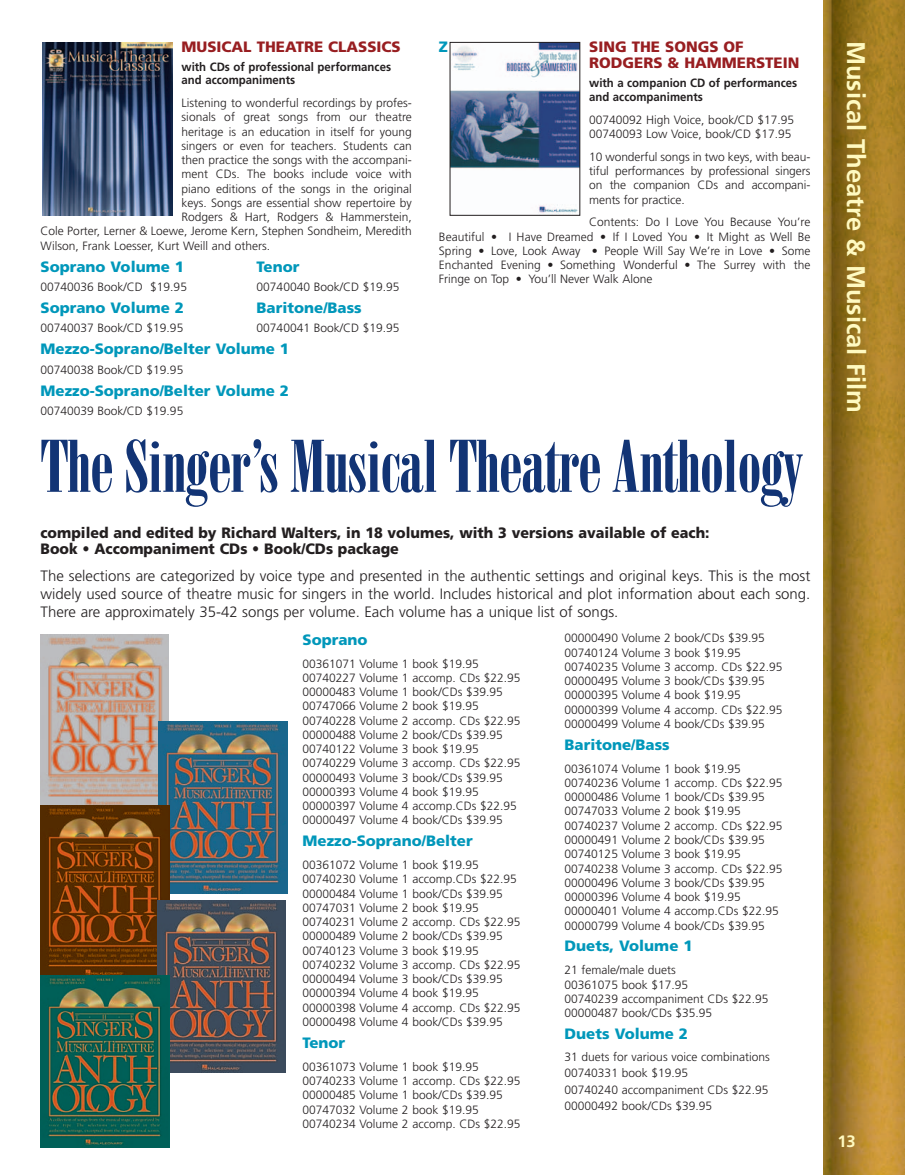
<style>
.page{position:relative;width:905px;height:1175px;background:#fff}
.page>*{position:absolute;margin:0;border:0;box-sizing:border-box;transform-origin:0 0}
.t1{font:72px "Bodoni Poster Compressed";letter-spacing:-.015em;color:#123475}
.t2{font:700 25.5px "Frutiger";color:#fffac1}
.t3{font:700 16.5px "Frutiger";color:#fffac1}
.t4{font:300 15px/18px "Frutiger";color:#231f20;text-align:justify}
.t5{font:900 15px "Frutiger";color:#0097ba}
.t6{font:900 15px/16.5px "Frutiger";color:#231f20;scale:.95 1}
.t7{font:900 15px/16.5px "Frutiger";color:#981e21}
.t8{font:300 12px/14.2px "Frutiger";color:#231f20}
.t9{font:700 12px/13.5px "Frutiger";color:#231f20;scale:.95 1}
</style>
<div class="page">
<img style="left:824px;top:0;width:80px;height:1174px">
<img style="left:451px;top:44px;width:127px;height:170px">
<div style="left:449px;top:42px;width:131px;height:174px;border:1px solid #231f20"></div>
<img style="left:42px;top:42px;width:131px;height:174px">
<img style="left:40px;top:634px;width:129px;height:171px">
<img style="left:159px;top:721px;width:128px;height:172px">
<svg style="left:40px;top:805px;width:129px;height:171px;background:#6f3908"></svg>
<img style="left:157px;top:900px;width:129px;height:172px">
<svg style="left:40px;top:976px;width:129px;height:172px;background:#2b624e"></svg>
<p class="t7" style="left:181px;top:39px;width:221px">MUSICAL THEATRE CLASSICS</p>
<h2 class="t2" style="left:866px;top:40px;width:374px;rotate:90deg">Musical Theatre &amp; Musical Film</h2>
<p class="t5" style="left:439px;top:40px;width:11px">Z</p>
<p class="t7" style="left:589px;top:39px;width:212px">SING THE SONGS OF<br>RODGERS &amp; HAMMERSTEIN</p>
<p class="t9" style="left:589px;top:77px;width:220px">with a companion CD of performances and accompaniments</p>
<p class="t8" style="left:589px;top:113px;width:206px">00740092 High Voice, book/CD $17.95<br>00740093 Low Voice, book/CD $17.95</p>
<p class="t8" style="left:589px;top:150px;width:223px;text-align:justify">10 wonderful songs in two keys, with beau&shy;tiful performances by professional singers on the companion CDs and accompani&shy;ments for practice.</p>
<p class="t8" style="left:439px;top:216px;width:373px;text-align:justify;text-indent:150px">Contents: Do I Love You Because You’re Beautiful • I Have Dreamed • If I Loved You • It Might as Well Be Spring • Love, Look Away • People Will Say We’re in Love • Some Enchanted Evening • Something Wonderful • The Surrey with the Fringe on Top • You’ll Never Walk Alone</p>
<p class="t9" style="left:181px;top:61px;width:222px">with CDs of professional performances and accompaniments</p>
<p class="t8" style="left:181px;top:97px;width:232px">Listening to wonderful recordings by profes-</p>
<p class="t8" style="left:181px;top:111px;width:232px">sionals of great songs from our theatre</p>
<p class="t8" style="left:181px;top:125px;width:232px">heritage is an education in itself for young</p>
<p class="t8" style="left:181px;top:139px;width:232px">singers or even for teachers. Students can</p>
<p class="t8" style="left:181px;top:154px;width:232px">then practice the songs with the accompani-</p>
<p class="t8" style="left:181px;top:168px;width:232px">ment CDs. The books include voice with</p>
<p class="t8" style="left:181px;top:182px;width:232px">piano editions of the songs in the original</p>
<p class="t8" style="left:181px;top:196px;width:232px">keys. Songs are essential show repertoire by</p>
<p class="t8" style="left:181px;top:211px;width:232px">Rodgers &amp; Hart, Rodgers &amp; Hammerstein,</p>
<p class="t8" style="left:41px;top:225px;width:373px">Cole Porter, Lerner &amp; Loewe, Jerome Kern, Stephen Sondheim, Meredith</p>
<p class="t8" style="left:41px;top:239px;width:231px">Wilson, Frank Loesser, Kurt Weill and others.</p>
<p class="t5" style="left:40px;top:260px;width:145px">Soprano Volume 1</p>
<p class="t5" style="left:256px;top:260px;width:44px">Tenor</p>
<p class="t8" style="left:40px;top:280px;width:148px">00740036 Book/CD $19.95</p>
<p class="t8" style="left:257px;top:280px;width:144px">00740040 Book/CD $19.95</p>
<p class="t5" style="left:40px;top:301px;width:145px">Soprano Volume 2</p>
<p class="t5" style="left:256px;top:301px;width:107px">Baritone/Bass</p>
<p class="t8" style="left:40px;top:321px;width:144px">00740037 Book/CD $19.95</p>
<p class="t8" style="left:256px;top:321px;width:144px">00740041 Book/CD $19.95</p>
<p class="t5" style="left:40px;top:342px;width:250px">Mezzo-Soprano/Belter Volume 1</p>
<p class="t8" style="left:40px;top:364px;width:144px">00740038 Book/CD $19.95</p>
<p class="t5" style="left:40px;top:385px;width:250px">Mezzo-Soprano/Belter Volume 2</p>
<p class="t8" style="left:40px;top:405px;width:144px">00740039 Book/CD $19.95</p>
<h1 class="t1" style="left:40px;top:440px;width:764px">The Singer’s Musical Theatre Anthology</h1>
<p class="t6" style="left:40px;top:525px;width:705px">compiled and edited by Richard Walters, in 18 volumes, with 3 versions available of each:<br>Book • Accompaniment CDs • Book/CDs package</p>
<p class="t4" style="left:40px;top:568px;width:771px">The selections are categorized by voice type and presented in the authentic settings and original keys. This is the most widely used source of theatre music for singers in the world. Includes historical and plot information about each song.<br>There are approximately 35-42 songs per volume. Each volume has a unique list of songs.</p>
<p class="t5" style="left:302px;top:633px;width:67px">Soprano</p>
<p class="t8" style="left:302px;top:657px;width:219px">00361071 Volume 1 book $19.95<br>00740227 Volume 1 accomp. CDs $22.95<br>00000483 Volume 1 book/CDs $39.95<br>00747066 Volume 2 book $19.95<br>00740228 Volume 2 accomp. CDs $22.95<br>00000488 Volume 2 book/CDs $39.95<br>00740122 Volume 3 book $19.95<br>00740229 Volume 3 accomp. CDs $22.95<br>00000493 Volume 3 book/CDs $39.95<br>00000393 Volume 4 book $19.95<br>00000397 Volume 4 accomp.CDs $22.95<br>00000497 Volume 4 book/CDs $39.95</p>
<p class="t5" style="left:302px;top:835px;width:172px">Mezzo-Soprano/Belter</p>
<p class="t8" style="left:302px;top:858px;width:219px">00361072 Volume 1 book $19.95<br>00740230 Volume 1 accomp.CDs $22.95<br>00000484 Volume 1 book/CDs $39.95<br>00747031 Volume 2 book $19.95<br>00740231 Volume 2 accomp. CDs $22.95<br>00000489 Volume 2 book/CDs $39.95<br>00740123 Volume 3 book $19.95<br>00740232 Volume 3 accomp. CDs $22.95<br>00000494 Volume 3 book/CDs $39.95<br>00000394 Volume 4 book $19.95<br>00000398 Volume 4 accomp. CDs $22.95<br>00000498 Volume 4 book/CDs $39.95</p>
<p class="t5" style="left:302px;top:1036px;width:44px">Tenor</p>
<p class="t8" style="left:302px;top:1060px;width:219px">00361073 Volume 1 book $19.95<br>00740233 Volume 1 accomp. CDs $22.95<br>00000485 Volume 1 book/CDs $39.95<br>00747032 Volume 2 book $19.95<br>00740234 Volume 2 accomp. CDs $22.95</p>
<p class="t8" style="left:564px;top:632px;width:219px">00000490 Volume 2 book/CDs $39.95<br>00740124 Volume 3 book $19.95<br>00740235 Volume 3 accomp. CDs $22.95<br>00000495 Volume 3 book/CDs $39.95<br>00000395 Volume 4 book $19.95<br>00000399 Volume 4 accomp. CDs $22.95<br>00000499 Volume 4 book/CDs $39.95</p>
<p class="t5" style="left:564px;top:738px;width:107px">Baritone/Bass</p>
<p class="t8" style="left:564px;top:762px;width:219px">00361074 Volume 1 book $19.95<br>00740236 Volume 1 accomp. CDs $22.95<br>00000486 Volume 1 book/CDs $39.95<br>00747033 Volume 2 book $19.95<br>00740237 Volume 2 accomp. CDs $22.95<br>00000491 Volume 2 book/CDs $39.95<br>00740125 Volume 3 book $19.95<br>00740238 Volume 3 accomp. CDs $22.95<br>00000496 Volume 3 book/CDs $39.95<br>00000396 Volume 4 book $19.95<br>00000401 Volume 4 accomp.CDs $22.95<br>00000799 Volume 4 book/CDs $39.95</p>
<p class="t5" style="left:564px;top:940px;width:130px">Duets, Volume 1</p>
<p class="t8" style="left:564px;top:964px;width:205px">21 female/male duets<br>00361075 book $17.95<br>00740239 accompaniment CDs $22.95<br>00000487 book/CDs $35.95</p>
<p class="t5" style="left:564px;top:1027px;width:125px">Duets Volume 2</p>
<p class="t8" style="left:564px;top:1049px;width:206px;line-height:16.5px">31 duets for various voice combinations<br>00740331 book $19.95<br>00740240 accompaniment CDs $22.95<br>00000492 book/CDs $39.95</p>
<h3 class="t3" style="left:837px;top:1134px;width:20px">13</h3>
</div>
